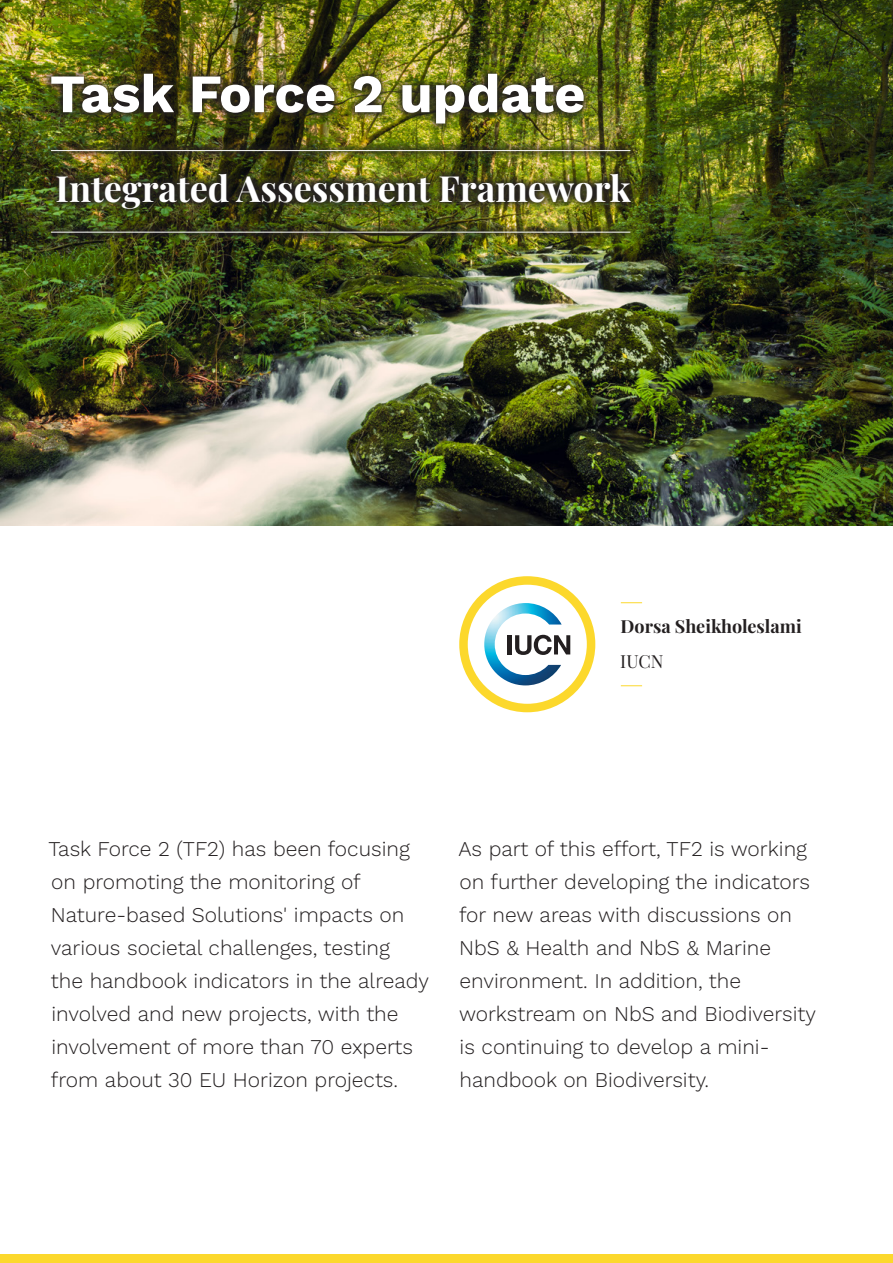
<style>
.page{position:relative;width:893px;height:1263px;background:#fff}
.page>*{position:absolute;margin:0;border:0;box-sizing:border-box;transform-origin:0 0}
.t1{font:700 54px "Work Sans";color:#fff}
.t2{font:700 36px "Playfair Display";color:#fff}
.t3{font:300 21px/33px "Work Sans";color:#231f20}
.t4{font:700 18px "Playfair Display";color:#231f20}
.t5{font:18px "Playfair Display";color:#231f20}
</style>
<div class="page">
<img style="left:1px;top:0;width:892px;height:525px">
<img style="left:42px;top:141px;width:598px;height:101px">
<hr style="left:51px;top:150px;width:579px;height:1px;background:#fff">
<hr style="left:51px;top:232px;width:579px;height:1px;background:#fff">
<img style="left:42px;top:65px;width:550px;height:68px">
<svg style="left:621px;top:602px;width:21px;height:1px"></svg>
<svg style="left:621px;top:685px;width:21px;height:1px"></svg>
<svg style="left:463px;top:580px;width:128px;height:128px"></svg>
<img style="left:484px;top:603px;width:78px;height:82px">
<hr style="left:508px;top:635px;width:4px;height:19px;background:#231f20">
<svg style="left:515px;top:635px;width:55px;height:20px"></svg>
<div style="left:459px;top:576px;width:136px;height:136px;border:9px solid #fcd82c;border-radius:50%"></div>
<img style="left:0;top:0;width:1px;height:525px">
<div style="left:0;top:1254px;width:893px;height:9px;background:#fcd82c"></div>
<p class="t1" style="left:50px;top:53px;width:537px">Task Force 2 update</p>
<p class="t2" style="left:56px;top:160px;width:577px">Integrated Assessment Framework</p>
<p class="t4" style="left:621px;top:612px;width:183px">Dorsa Sheikholeslami</p>
<p class="t5" style="left:620px;top:647px;width:45px">IUCN</p>
<p class="t3" style="left:48px;top:831px;width:382px">Task Force 2 (TF2) has been focusing on promoting the monitoring of Nature-based Solutions' impacts on various societal challenges, testing<br>the handbook indicators in the already involved and new projects, with the involvement of more than 70 experts from about 30 EU Horizon projects.</p>
<p class="t3" style="left:458px;top:831px;width:359px">As part of this effort, TF2 is working on further developing the indicators for new areas with discussions on<br>NbS &amp; Health and NbS &amp; Marine environment. In addition, the workstream on NbS and Biodiversity is continuing to develop a mini&shy;handbook on Biodiversity.</p>
</div>
